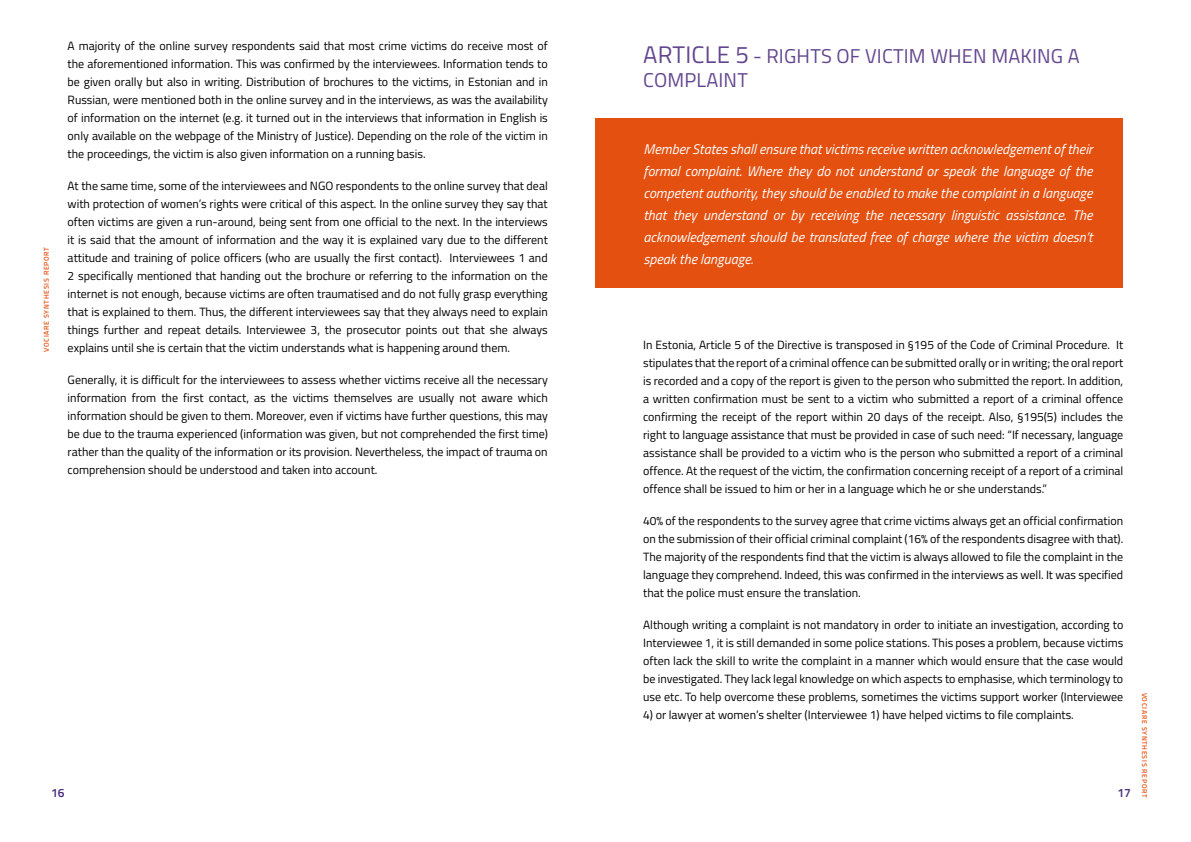
<style>
.page{position:relative;width:1191px;height:842px;background:#fff}
.page>*{position:absolute;margin:0;border:0;box-sizing:border-box;transform-origin:0 0}
.t1{font:20px/24px "Titillium Web";letter-spacing:.01em;color:#63468f}
.t2{font:italic 14px/22px "Titillium Web";color:#fff;text-align:justify}
.t3{font:12px/18px "Titillium Web";color:#000;text-align:justify}
.t4{font:600 12px "Titillium Web";color:#43277b}
.t5{font:600 7px "Titillium Web";letter-spacing:.1em;color:#e45010}
.s1{font-size:24px}
</style>
<div class="page">
<div style="left:595px;top:118px;width:528px;height:169px;background:#e45010"></div>
<p class="t5" style="left:41px;top:352px;width:106px;rotate:-90deg">VOCIARE SYNTHESIS REPORT</p>
<p class="t3" style="left:68px;top:36px;width:482px">A majority of the online survey respondents said that most crime victims do receive most of the aforementioned information. This was confirmed by the interviewees. Information tends to be given orally but also in writing. Distribution of brochures to the victims, in Estonian and in Russian, were mentioned both in the online survey and in the interviews, as was the availability of information on the internet (e.g. it turned out in the interviews that information in English is only available on the webpage of the Ministry of Justice). Depending on the role of the victim in the proceedings, the victim is also given information on a running basis.</p>
<p class="t3" style="left:68px;top:176px;width:482px">At the same time, some of the interviewees and NGO respondents to the online survey that deal with protection of women’s rights were critical of this aspect. In the online survey they say that often victims are given a run-around, being sent from one official to the next. In the interviews it is said that the amount of information and the way it is explained vary due to the different attitude and training of police officers (who are usually the first contact). Interviewees 1 and 2 specifically mentioned that handing out the brochure or referring to the information on the internet is not enough, because victims are often traumatised and do not fully grasp everything that is explained to them. Thus, the different interviewees say that they always need to explain things further and repeat details. Interviewee 3, the prosecutor points out that she always explains until she is certain that the victim understands what is happening around them.</p>
<p class="t3" style="left:68px;top:370px;width:482px">Generally, it is difficult for the interviewees to assess whether victims receive all the necessary information from the first contact, as the victims themselves are usually not aware which information should be given to them. Moreover, even if victims have further questions, this may be due to the trauma experienced (information was given, but not comprehended the first time) rather than the quality of the information or its provision. Nevertheless, the impact of trauma on comprehension should be understood and taken into account.</p>
<h1 class="t1" style="left:643px;top:43px;width:438px"><span class="s1">ARTICLE 5</span> - RIGHTS OF VICTIM WHEN MAKING A<br>COMPLAINT</h1>
<p class="t2" style="left:643px;top:137px;width:451px">Member States shall ensure that victims receive written acknowledgement of their formal complaint. Where they do not understand or speak the language of the competent authority, they should be enabled to make the complaint in a language that they understand or by receiving the necessary linguistic assistance. The acknowledgement should be translated free of charge where the victim doesn’t speak the language.</p>
<p class="t3" style="left:643px;top:335px;width:482px">In Estonia, Article 5 of the Directive is transposed in §195 of the Code of Criminal Procedure. It stipulates that the report of a criminal offence can be submitted orally or in writing; the oral report is recorded and a copy of the report is given to the person who submitted the report. In addition, a written confirmation must be sent to a victim who submitted a report of a criminal offence confirming the receipt of the report within 20 days of the receipt. Also, §195(5) includes the right to language assistance that must be provided in case of such need: “If necessary, language assistance shall be provided to a victim who is the person who submitted a report of a criminal offence. At the request of the victim, the confirmation concerning receipt of a report of a criminal offence shall be issued to him or her in a language which he or she understands.”</p>
<p class="t3" style="left:643px;top:511px;width:482px">40% of the respondents to the survey agree that crime victims always get an official confirmation on the submission of their official criminal complaint (16% of the respondents disagree with that).<br>The majority of the respondents find that the victim is always allowed to file the complaint in the language they comprehend. Indeed, this was confirmed in the interviews as well. It was specified that the police must ensure the translation.</p>
<p class="t3" style="left:643px;top:615px;width:482px">Although writing a complaint is not mandatory in order to initiate an investigation, according to Interviewee 1, it is still demanded in some police stations. This poses a problem, because victims often lack the skill to write the complaint in a manner which would ensure that the case would be investigated. They lack legal knowledge on which aspects to emphasise, which terminology to use etc. To help overcome these problems, sometimes the victims support worker (Interviewee</p>
<p class="t3" style="left:643px;top:705px;width:432px">4) or lawyer at women’s shelter (Interviewee 1) have helped victims to file complaints.</p>
<p class="t4" style="left:51px;top:783px;width:15px">16</p>
<p class="t4" style="left:1117px;top:783px;width:15px">17</p>
<p class="t5" style="left:1149px;top:693px;width:106px;rotate:90deg">VOCIARE SYNTHESIS REPORT</p>
</div>
